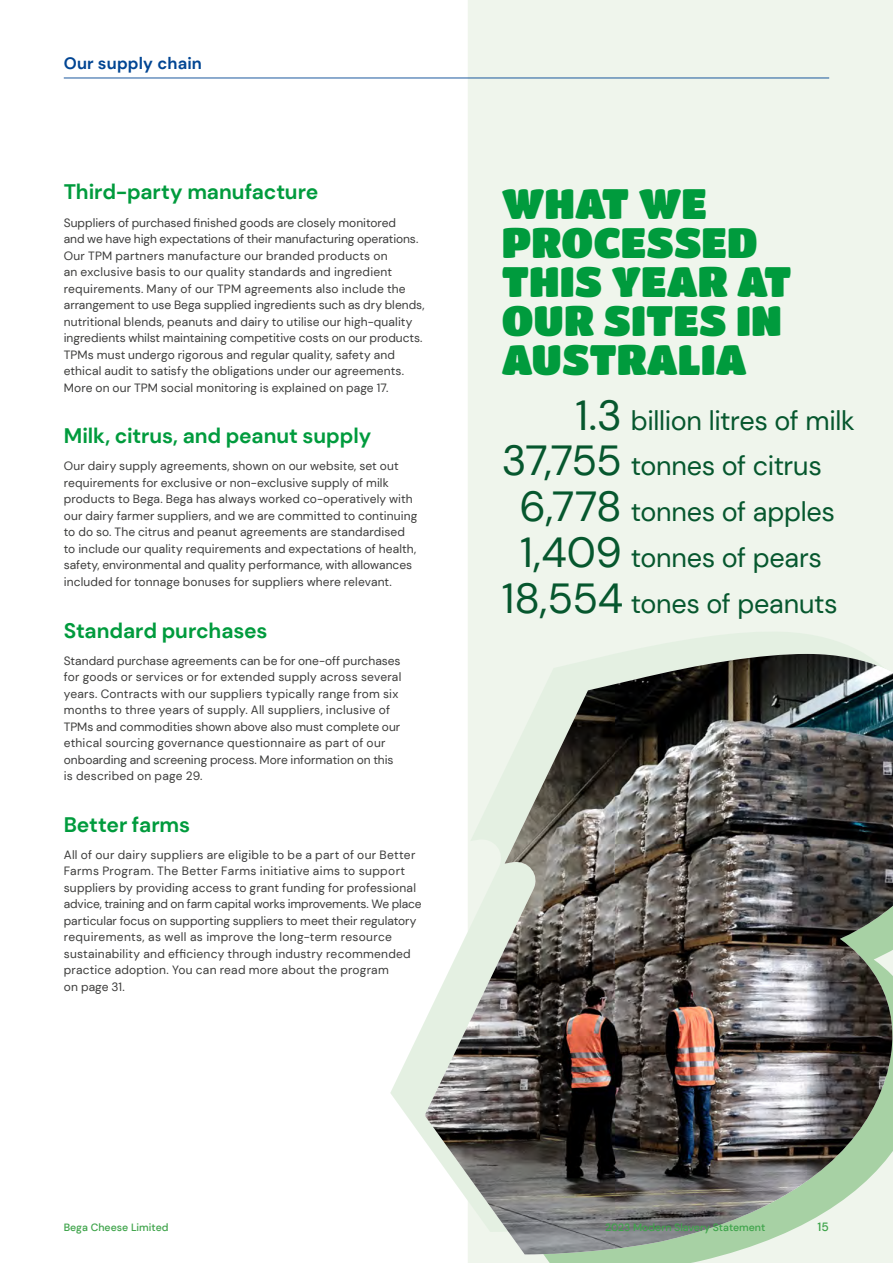
<style>
.page{position:relative;width:893px;height:1263px;background:#fff}
.page>*{position:absolute;margin:0;border:0;box-sizing:border-box;transform-origin:0 0}
.t1{font:42px/39px "Titan One";color:#009b3d}
.t2{font:27px/45.8px "DM Sans";letter-spacing:-.015em;color:#06572e}
.t3{font:700 21px "DM Sans";letter-spacing:-.005em;color:#009b3d}
.t4{font:700 16.5px "DM Sans";letter-spacing:.01em;color:#014593}
.t5{font:12px/16.5px "DM Sans";letter-spacing:.01em;color:#3c3c3b}
.t6{font:500 12px "DM Sans";color:#3fa44b}
.t7{font:500 10.5px "DM Sans";color:#3fa44b}
.s1{font-size:42px}
</style>
<div class="page">
<div style="left:468px;top:0;width:425px;height:630px;background:#eff5ec"></div>
<hr style="left:64px;top:78px;width:765px;height:1px;background:#014593">
<svg style="left:390px;top:630px;width:503px;height:511px"></svg>
<img style="left:425px;top:654px;width:468px;height:600px">
<h3 class="t4" style="left:64px;top:53px;width:140px">Our supply chain</h3>
<h3 class="t3" style="left:64px;top:179px;width:256px">Third-party manufacture</h3>
<p class="t5" style="left:64px;top:214px;width:362px">Suppliers of purchased finished goods are closely monitored<br>and we have high expectations of their manufacturing operations.<br>Our TPM partners manufacture our branded products on<br>an exclusive basis to our quality standards and ingredient requirements. Many of our TPM agreements also include the arrangement to use Bega supplied ingredients such as dry blends, nutritional blends, peanuts and dairy to utilise our high-quality ingredients whilst maintaining competitive costs on our products.<br>TPMs must undergo rigorous and regular quality, safety and ethical audit to satisfy the obligations under our agreements.<br>More on our TPM social monitoring is explained on page 17.</p>
<h3 class="t3" style="left:64px;top:423px;width:309px">Milk, citrus, and peanut supply</h3>
<p class="t5" style="left:64px;top:458px;width:355px">Our dairy supply agreements, shown on our website, set out requirements for exclusive or non-exclusive supply of milk products to Bega. Bega has always worked co-operatively with our dairy farmer suppliers, and we are committed to continuing to do so. The citrus and peanut agreements are standardised to include our quality requirements and expectations of health, safety, environmental and quality performance, with allowances included for tonnage bonuses for suppliers where relevant.</p>
<h3 class="t3" style="left:64px;top:617px;width:205px">Standard purchases</h3>
<p class="t5" style="left:64px;top:652px;width:339px">Standard purchase agreements can be for one-off purchases for goods or services or for extended supply across several years. Contracts with our suppliers typically range from six months to three years of supply. All suppliers, inclusive of TPMs and commodities shown above also must complete our ethical sourcing governance questionnaire as part of our onboarding and screening process. More information on this is described on page 29.</p>
<h3 class="t3" style="left:64px;top:811px;width:128px">Better farms</h3>
<p class="t5" style="left:64px;top:846px;width:359px">All of our dairy suppliers are eligible to be a part of our Better Farms Program. The Better Farms initiative aims to support suppliers by providing access to grant funding for professional advice, training and on farm capital works improvements. We place particular focus on supporting suppliers to meet their regulatory requirements, as well as improve the long-term resource sustainability and efficiency through industry recommended practice adoption. You can read more about the program<br>on page 31.</p>
<h1 class="t1" style="left:502px;top:183px;width:291px">WHAT WE<br>PROCESSED<br>THIS YEAR AT<br>OUR SITES IN<br>AUSTRALIA</h1>
<h2 class="t2" style="left:502px;top:397px;width:354px;text-indent:74px"><span class="s1">1.3</span> billion litres of milk<br><span class="s1">37,755</span> tonnes of citrus</h2>
<h2 class="t2" style="left:502px;top:489px;width:337px;text-align:center"><span class="s1">6,778</span> tonnes of apples<br><span class="s1">1,409</span> tonnes of pears<br><span class="s1">18,554</span> tones of peanuts</h2>
<p class="t7" style="left:64px;top:1221px;width:106px">Bega Cheese Limited</p>
<p class="t7" style="left:605px;top:1221px;width:162px">2023 Modern Slavery Statement</p>
<p class="t6" style="left:817px;top:1219px;width:13px">15</p>
</div>
